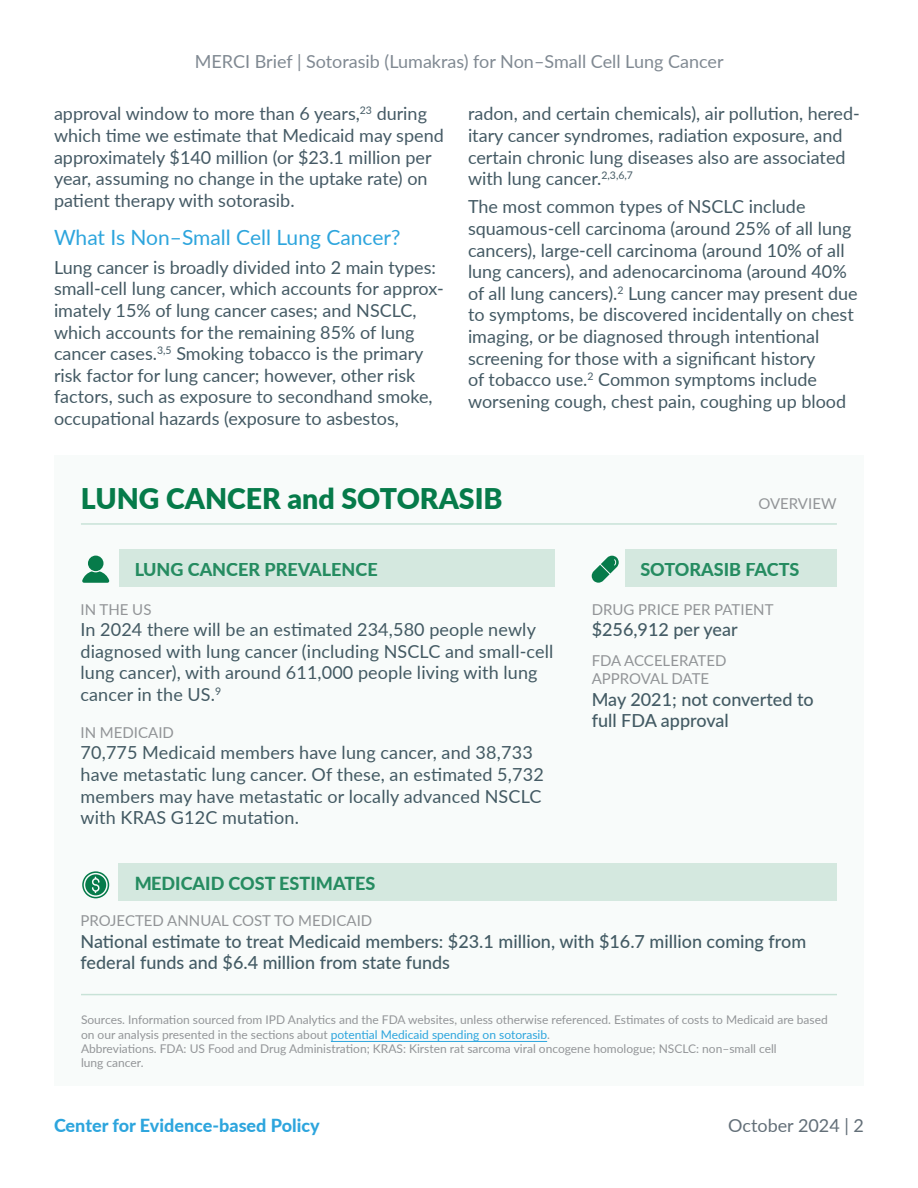
<style>
.page{position:relative;width:918px;height:1188px;background:#fff}
.page>*{position:absolute;margin:0;border:0;box-sizing:border-box;transform-origin:0 0}
.t1{font:900 28.5px "Lato";color:#067b4a}
.Heading_2{font:21px "Lato";color:#2da5dd}
.Body{font:18px/21.6px "Lato";color:#445a64}
.Body-2{font:18px/21.6px "Lato";color:#455a65}
.t2{font:500 18px/21.6px "Lato";color:#445b65}
.t3{font:18px "Lato";color:#808992}
.t4{font:800 18px "Lato";color:#067b4a}
.t5{font:800 18px "Lato";color:#2da5dd}
.t6{font:18px "Lato";color:#636f78}
.t7{font:15px/18px "Lato";color:#939598}
.Table_Figure_Note{font:12px/14.4px "Lato";color:#939598}
.s1{color:#2da5dd}
</style>
<div class="page">
<div style="left:54px;top:456px;width:810px;height:630px;background:#f8fbfa"></div>
<hr style="left:81px;top:523px;width:756px;height:2px;background:#067b4a">
<div style="left:119px;top:863px;width:718px;height:38px;background:#d4e8df"></div>
<div style="left:119px;top:549px;width:435px;height:38px;background:#d4e8df"></div>
<div style="left:625px;top:549px;width:212px;height:38px;background:#d4e8df"></div>
<svg style="left:82px;top:871px;width:27px;height:27px"></svg>
<div style="left:88px;top:556px;width:16px;height:15px;background:#067b4a;border-radius:50%"></div>
<svg style="left:82px;top:571px;width:28px;height:12px"></svg>
<svg style="left:592px;top:556px;width:27px;height:27px"></svg>
<hr style="left:81px;top:994px;width:756px;height:1px;background:#067b4a">
<hr style="left:331px;top:1041px;width:216px;height:1px;background:#2da5dd">
<p class="t3" style="left:195px;top:49px;width:530px">MERCI Brief | Sotorasib (Lumakras) for Non–Small Cell Lung Cancer</p>
<p class="Body-2" style="left:54px;top:102px;width:391px">approval window to more than 6 years,<sup>23</sup> during which time we estimate that Medicaid may spend approximately $140 million (or $23.1 million per year, assuming no change in the uptake rate) on patient therapy with sotorasib.</p>
<p class="Heading_2" style="left:54px;top:223px;width:348px">What Is Non–Small Cell Lung Cancer?</p>
<p class="Body" style="left:54px;top:256px;width:391px">Lung cancer is broadly divided into 2 main types: small-cell lung cancer, which accounts for approx&shy;imately 15% of lung cancer cases; and NSCLC, which accounts for the remaining 85% of lung cancer cases.<sup>3,5</sup> Smoking tobacco is the primary risk factor for lung cancer; however, other risk factors, such as exposure to secondhand smoke, occupational hazards (exposure to asbestos,</p>
<p class="Body" style="left:468px;top:102px;width:393px">radon, and certain chemicals), air pollution, hered&shy;itary cancer syndromes, radiation exposure, and certain chronic lung diseases also are associated with lung cancer.<sup>2,3,6,7</sup></p>
<p class="Body" style="left:468px;top:195px;width:391px">The most common types of NSCLC include squamous-cell carcinoma (around 25% of all lung cancers), large-cell carcinoma (around 10% of all lung cancers), and adenocarcinoma (around 40% of all lung cancers).<sup>2</sup> Lung cancer may present due to symptoms, be discovered incidentally on chest imaging, or be diagnosed through intentional screening for those with a significant history<br>of tobacco use.<sup>2</sup> Common symptoms include worsening cough, chest pain, coughing up blood</p>
<h1 class="t1" style="left:81px;top:477px;width:423px">LUNG CANCER and SOTORASIB</h1>
<p class="t4" style="left:134px;top:557px;width:245px">LUNG CANCER PREVALENCE</p>
<p class="t7" style="left:81px;top:600px;width:72px">IN THE US</p>
<p class="Body" style="left:81px;top:618px;width:474px">In 2024 there will be an estimated 234,580 people newly diagnosed with lung cancer (including NSCLC and small-cell lung cancer), with around 611,000 people living with lung cancer in the US.<sup>9</sup></p>
<p class="t7" style="left:81px;top:723px;width:95px">IN MEDICAID</p>
<p class="Body" style="left:81px;top:741px;width:465px">70,775 Medicaid members have lung cancer, and 38,733 have metastatic lung cancer. Of these, an estimated 5,732 members may have metastatic or locally advanced NSCLC with KRAS G12C mutation.</p>
<p class="t4" style="left:134px;top:870px;width:243px">MEDICAID COST ESTIMATES</p>
<p class="t7" style="left:758px;top:494px;width:80px">OVERVIEW</p>
<p class="t4" style="left:640px;top:557px;width:161px">SOTORASIB FACTS</p>
<p class="t7" style="left:592px;top:600px;width:183px">DRUG PRICE PER PATIENT</p>
<p class="t2" style="left:592px;top:618px;width:147px">$256,912 per year</p>
<p class="t7" style="left:592px;top:651px;width:136px">FDA ACCELERATED<br>APPROVAL DATE</p>
<p class="t2" style="left:592px;top:688px;width:224px">May 2021; not converted to full FDA approval</p>
<p class="t7" style="left:81px;top:911px;width:293px">PROJECTED ANNUAL COST TO MEDICAID</p>
<p class="t2" style="left:81px;top:929px;width:727px">National estimate to treat Medicaid members: $23.1 million, with $16.7 million coming from federal funds and $6.4 million from state funds</p>
<p class="Table_Figure_Note" style="left:81px;top:1012px;width:748px">Sources. Information sourced from IPD Analytics and the FDA websites, unless otherwise referenced. Estimates of costs to Medicaid are based on our analysis presented in the sections about <span class="s1">potential Medicaid spending on sotorasib</span>.<br>Abbreviations. FDA: US Food and Drug Administration; KRAS: Kirsten rat sarcoma viral oncogene homologue; NSCLC: non–small cell<br>lung -cancer.</p>
<p class="t5" style="left:54px;top:1112px;width:267px">Center for Evidence-based Policy</p>
<p class="t6" style="left:728px;top:1113px;width:137px">October 2024 | 2</p>
</div>
